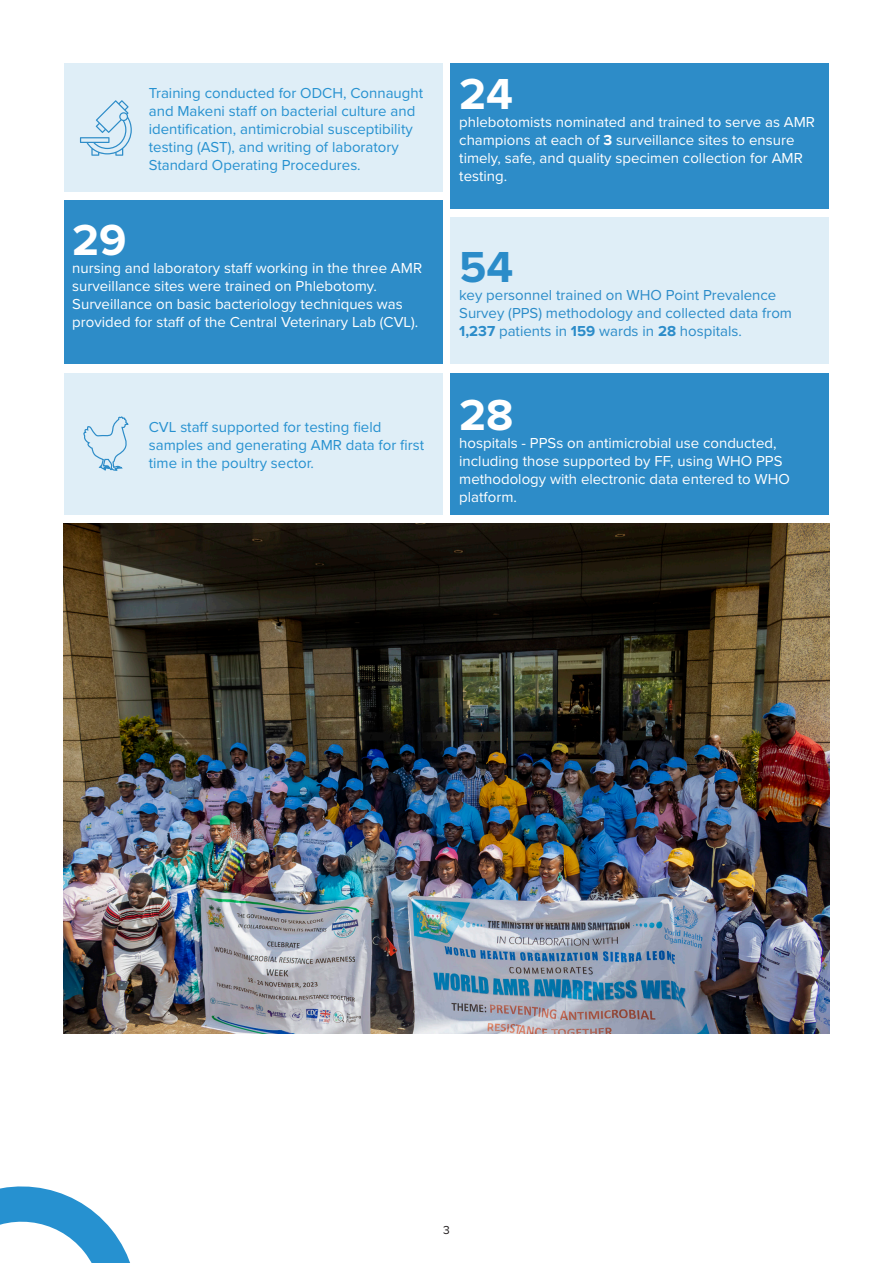
<style>
.page{position:relative;width:893px;height:1263px;background:#fff}
.page>*{position:absolute;margin:0;border:0;box-sizing:border-box;transform-origin:0 0}
.t1{font:700 45px "Proxima Nova";color:#fff}
.t2{font:700 45px "Proxima Nova";color:#2b8cc9}
.t3{font:15px/18px "Proxima Nova";color:#fff}
.t4{font:15px/18px "Proxima Nova";color:#2691d0}
.t5{font:15px/18px "Proxima Nova";color:#2b8cc9}
.t6{font:12px "Proxima Nova";color:#231f20}
.s1{font-weight:700}
</style>
<div class="page">
<div style="left:64px;top:201px;width:378px;height:163px;background:#2d8cc8"></div>
<div style="left:451px;top:64px;width:378px;height:145px;background:#2d8cc8"></div>
<div style="left:451px;top:218px;width:378px;height:146px;background:#dfeef7"></div>
<svg style="left:0;top:1186px;width:130px;height:77px"></svg>
<div style="left:451px;top:373px;width:378px;height:141px;background:#2d8cc8"></div>
<div style="left:64px;top:373px;width:378px;height:141px;background:#dfeef7"></div>
<div style="left:64px;top:64px;width:378px;height:128px;background:#dfeef7"></div>
<img style="left:64px;top:523px;width:765px;height:510px">
<svg style="left:80px;top:100px;width:52px;height:56px"></svg>
<svg style="left:83px;top:417px;width:46px;height:54px"></svg>
<p class="t4" style="left:149px;top:83px;width:276px">Training conducted for ODCH, Connaught and Makeni staff on bacterial culture and identification, antimicrobial susceptibility testing (AST), and writing of laboratory Standard Operating Procedures.</p>
<p class="t1" style="left:72px;top:207px;width:56px">29</p>
<p class="t3" style="left:72px;top:259px;width:351px">nursing and laboratory staff working in the three AMR surveillance sites were trained on Phlebotomy.</p>
<p class="t3" style="left:72px;top:295px;width:348px">Surveillance on basic bacteriology techniques was provided for staff of the Central Veterinary Lab (CVL).</p>
<p class="t4" style="left:149px;top:417px;width:277px">CVL staff supported for testing field samples and generating AMR data for first time in the poultry sector.</p>
<p class="t1" style="left:459px;top:61px;width:55px">24</p>
<p class="t3" style="left:459px;top:113px;width:357px">phlebotomists nominated and trained to serve as AMR champions at each of <span class="s1">3</span> surveillance sites to ensure timely, safe, and quality specimen collection for AMR testing.</p>
<p class="t2" style="left:459px;top:233px;width:56px">54</p>
<p class="t5" style="left:459px;top:285px;width:334px">key personnel trained on WHO Point Prevalence<br>Survey (PPS) methodology and collected data from<br><span class="s1">1,237</span> patients in <span class="s1">159</span> wards in <span class="s1">28</span> hospitals.</p>
<p class="t1" style="left:459px;top:381px;width:56px">28</p>
<p class="t3" style="left:459px;top:433px;width:332px">hospitals - PPSs on antimicrobial use conducted, including those supported by FF, using WHO PPS methodology with electronic data entered to WHO platform.</p>
<p class="t6" style="left:443px;top:1221px;width:8px">3</p>
</div>
